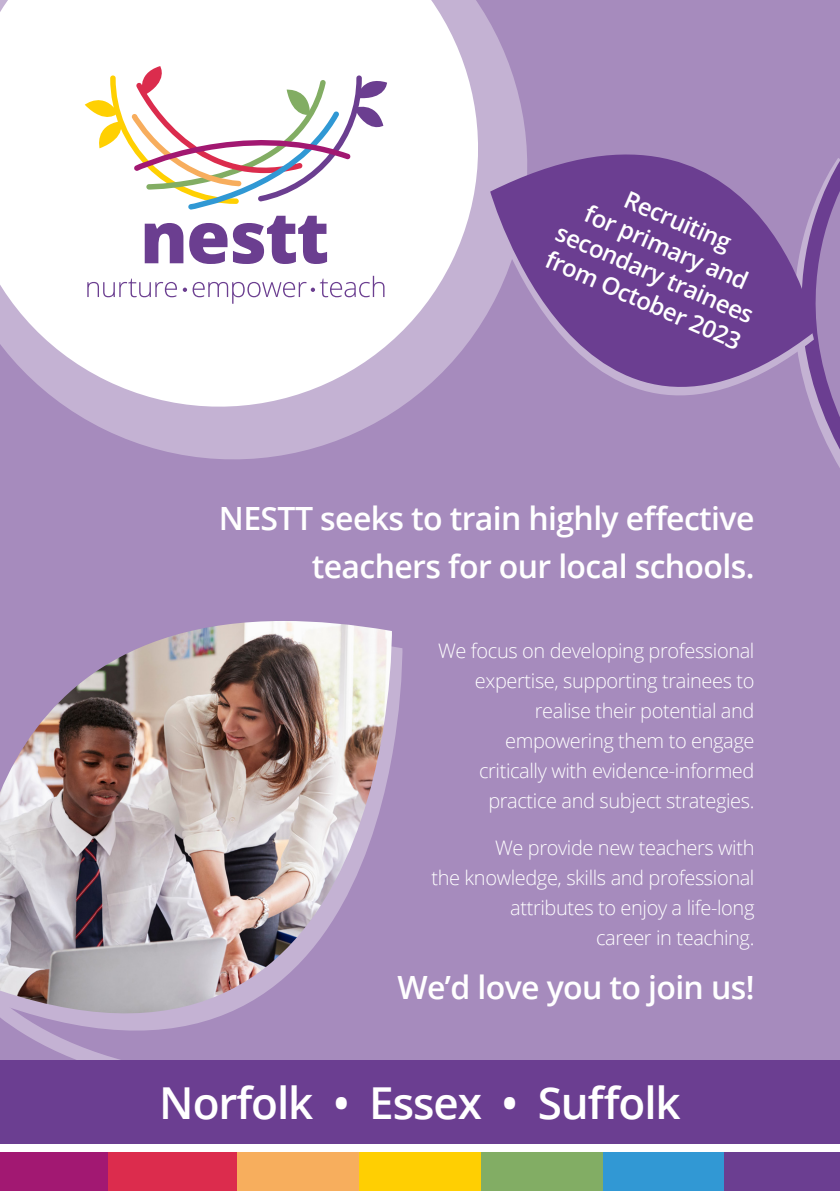
<style>
.page{position:relative;width:840px;height:1191px;background:#fff}
.page>*{position:absolute;margin:0;border:0;box-sizing:border-box;transform-origin:0 0}
.t1{font:600 44px "Open Sans";letter-spacing:-.025em;color:#fff}
.t2{font:600 32px/48px "Open Sans";letter-spacing:-.02em;color:#fff;text-align:right}
.t3{font:600 24px/28.8px "Open Sans";color:#fff;text-align:center}
.t4{font:300 20px/30px "Open Sans";letter-spacing:-.02em;color:#fff;text-align:right}
</style>
<div class="page">
<div style="left:0;top:0;width:839px;height:1060px;background:#a68bbd"></div>
<svg style="left:138px;top:443px;width:191px;height:17px;fill:#c4b2d3"></svg>
<svg style="left:0;top:0;width:506px;height:443px;background:#eae4ef"></svg>
<svg style="left:814px;top:158px;width:25px;height:308px"></svg>
<svg style="left:0;top:1016px;width:220px;height:44px"></svg>
<div style="left:237px;top:1152px;width:122px;height:39px;background:#f7ae5d"></div>
<div style="left:359px;top:1152px;width:121px;height:39px;background:#ffcf02"></div>
<div style="left:480px;top:1152px;width:122px;height:39px;background:#82ad64"></div>
<div style="left:602px;top:1152px;width:122px;height:39px;background:#3198d4"></div>
<div style="left:0;top:1152px;width:108px;height:39px;background:#a21872"></div>
<div style="left:724px;top:1152px;width:115px;height:39px;background:#6b3e91"></div>
<div style="left:108px;top:1152px;width:129px;height:39px;background:#dc2c4d"></div>
<div style="left:0;top:1060px;width:839px;height:84px;background:#6b3e91"></div>
<img style="left:0;top:621px;width:397px;height:395px">
<svg style="left:488px;top:66px;width:2px;height:377px"></svg>
<svg style="left:490px;top:57px;width:324px;height:386px"></svg>
<svg style="left:145px;top:223px;width:38px;height:40px;background:#8f6eab"></svg>
<svg style="left:189px;top:223px;width:38px;height:41px;background:#9575af"></svg>
<svg style="left:233px;top:216px;width:94px;height:48px;background:#a88ebe"></svg>
<svg style="left:85px;top:66px;width:302px;height:143px;background:#ede3df"></svg>
<svg style="left:87px;top:279px;width:90px;height:18px;background:#e3dbea"></svg>
<svg style="left:183px;top:276px;width:201px;height:28px;background:#ece6f1"></svg>
<p class="t3" style="left:587px;top:164px;width:214px;rotate:24deg">Recruiting<br>for primary and secondary trainees from October 2023</p>
<p class="t2" style="left:219px;top:493px;width:537px">NESTT seeks to train highly effective teachers for our local schools.</p>
<p class="t4" style="left:438px;top:634px;width:318px">We focus on developing professional expertise, supporting trainees to realise their potential and empowering them to engage critically with evidence-informed practice and subject strategies.</p>
<p class="t4" style="left:431px;top:832px;width:324px">We provide new teachers with<br>the knowledge, skills and professional attributes to enjoy a life-long<br>career in teaching.</p>
<p class="t2" style="left:397px;top:962px;width:358px">We’d love you to join us!</p>
<p class="t1" style="left:159px;top:1073px;width:522px">Norfolk • Essex • Suffolk</p>
</div>
